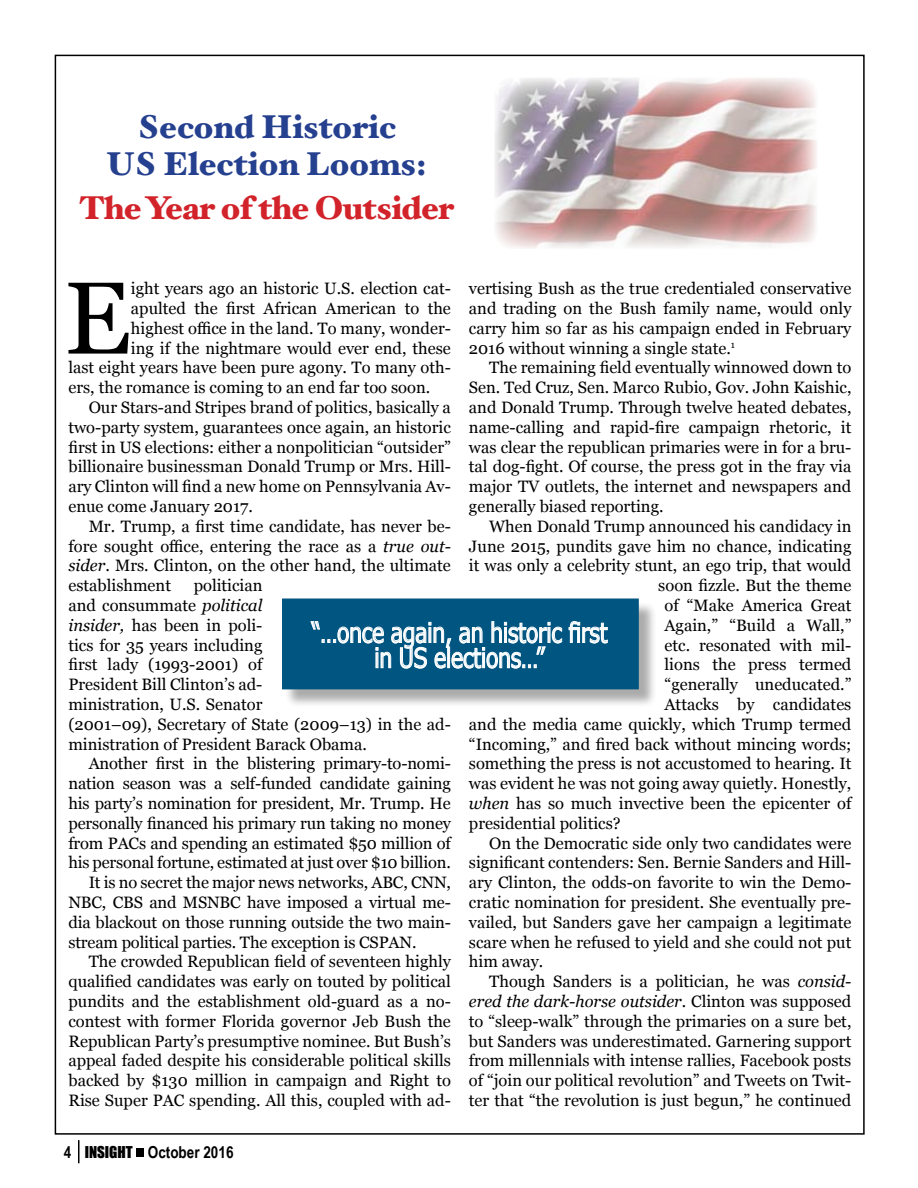
<style>
.page{position:relative;width:918px;height:1188px;background:#fff}
.page>*{position:absolute;margin:0;border:0;box-sizing:border-box;transform-origin:0 0}
.t1{font:102.3px "Georgia";color:#000}
.t2{font:900 33px/37.5px "Hoefler Text";color:#25408f;text-align:center}
.t3{font:900 33px "Hoefler Text";letter-spacing:-.02em;color:#d2232a}
.t4{font:27.45px/25.2px "Verdana";letter-spacing:-.03em;color:#fff;text-align:center;scale:.76 1}
.t5{font:16.5px/19.8px "Georgia";color:#000;text-align:justify}
.t6{font:italic 16.5px "Georgia";color:#000}
.t7{font:700 16.5px "Arial Narrow";color:#000}
.s1{font-style:italic}
.s2{font-style:normal}
.s3{font-family:"Impact";font-weight:400;font-size:15px}
</style>
<div class="page">
<svg style="left:78px;top:1140px;width:1px;height:23px"></svg>
<div style="left:136px;top:1148px;width:8px;height:8px;background:#000"></div>
<div style="left:284px;top:601px;width:373px;height:107px;background:#000;opacity:.33"></div>
<div style="left:282px;top:598px;width:357px;height:91px;background:#005581;border:2px solid #005581"></div>
<svg style="left:568px;top:621px;width:40px;height:23px"></svg>
<svg style="left:310px;top:621px;width:252px;height:48px"></svg>
<img style="left:495px;top:78px;width:322px;height:170px">
<h2 class="t2" style="left:107px;top:108px;width:321px">Second Historic<br>US Election Looms:</h2>
<h2 class="t3" style="left:79px;top:188px;width:377px">The Year of the Outsider</h2>
<h1 class="t1" style="left:64px;top:244px;width:68px">E</h1>
<p class="t5" style="left:131px;top:278px;width:322px">ight years ago an historic U.S. election cat-</p>
<p class="t5" style="left:469px;top:278px;width:384px">vertising Bush as the true credentialed conservative and trading on the Bush family name, would only carry him so far as his campaign ended in February 2016 without winning a single state.<sup>1</sup></p>
<p class="t5" style="left:469px;top:357px;width:384px;text-indent:20px">The remaining field eventually winnowed down to Sen. Ted Cruz, Sen. Marco Rubio, Gov. John Kaishic, and Donald Trump. Through twelve heated debates, name-calling and rapid-fire campaign rhetoric, it was clear the republican primaries were in for a bru&shy;tal dog-fight. Of course, the press got in the fray via major TV outlets, the internet and newspapers and generally biased reporting.</p>
<p class="t5" style="left:489px;top:516px;width:364px">When Donald Trump announced his candidacy in</p>
<p class="t5" style="left:469px;top:535px;width:384px">June 2015, pundits gave him no chance, indicating</p>
<p class="t5" style="left:469px;top:555px;width:384px">it was only a celebrity stunt, an ego trip, that would</p>
<p class="t5" style="left:658px;top:575px;width:195px">soon fizzle. But the theme</p>
<p class="t5" style="left:665px;top:595px;width:188px">of “Make America Great</p>
<p class="t5" style="left:665px;top:615px;width:188px">Again,” “Build a Wall,”</p>
<p class="t5" style="left:665px;top:634px;width:188px">etc. resonated with mil-</p>
<p class="t5" style="left:665px;top:654px;width:188px">lions the press termed</p>
<p class="t5" style="left:665px;top:674px;width:188px">“generally uneducated.”</p>
<p class="t5" style="left:665px;top:694px;width:188px">Attacks by candidates</p>
<p class="t5" style="left:469px;top:714px;width:384px">and the media came quickly, which Trump termed</p>
<p class="t5" style="left:469px;top:733px;width:384px">“Incoming,” and fired back without mincing words;</p>
<p class="t5" style="left:469px;top:753px;width:384px">something the press is not accustomed to hearing. It</p>
<p class="t5" style="left:469px;top:773px;width:384px">was evident he was not going away quietly. Honestly,</p>
<p class="t5" style="left:469px;top:793px;width:384px"><span class="s1">when</span> has so much invective been the epicenter of</p>
<p class="t5" style="left:469px;top:813px;width:153px">presidential politics?</p>
<p class="t5" style="left:489px;top:832px;width:364px">On the Democratic side only two candidates were</p>
<p class="t5" style="left:469px;top:852px;width:384px">significant contenders: Sen. Bernie Sanders and Hill-</p>
<p class="t5" style="left:469px;top:872px;width:384px">ary Clinton, the odds-on favorite to win the Demo-</p>
<p class="t5" style="left:469px;top:892px;width:384px">cratic nomination for president. She eventually pre-</p>
<p class="t5" style="left:469px;top:912px;width:384px">vailed, but Sanders gave her campaign a legitimate</p>
<p class="t5" style="left:469px;top:931px;width:384px">scare when he refused to yield and she could not put</p>
<p class="t5" style="left:469px;top:951px;width:76px">him away.</p>
<p class="t5" style="left:489px;top:971px;width:364px">Though Sanders is a politician, he was <span class="s1">consid-</span></p>
<p class="t6" style="left:469px;top:989px;width:384px">ered the dark-horse outsider<span class="s2">. Clinton was supposed</span></p>
<p class="t5" style="left:469px;top:1011px;width:384px">to “sleep-walk” through the primaries on a sure bet,</p>
<p class="t5" style="left:469px;top:1030px;width:384px">but Sanders was underestimated. Garnering support</p>
<p class="t5" style="left:469px;top:1050px;width:384px">from millennials with intense rallies, Facebook posts</p>
<p class="t5" style="left:469px;top:1070px;width:384px">of “join our political revolution” and Tweets on Twit-</p>
<p class="t5" style="left:469px;top:1090px;width:384px">ter that “the revolution is just begun,” he continued</p>
<p class="t5" style="left:131px;top:298px;width:321px">apulted the first African American to the</p>
<p class="t5" style="left:131px;top:318px;width:321px">highest office in the land. To many, wonder-</p>
<p class="t5" style="left:131px;top:337px;width:321px">ing if the nightmare would ever end, these</p>
<p class="t5" style="left:68px;top:357px;width:384px">last eight years have been pure agony. To many oth-</p>
<p class="t5" style="left:68px;top:377px;width:363px">ers, the romance is coming to an end far too soon.</p>
<p class="t5" style="left:89px;top:397px;width:364px">Our Stars-and Stripes brand of politics, basically a</p>
<p class="t5" style="left:68px;top:417px;width:384px">two-party system, guarantees once again, an historic</p>
<p class="t5" style="left:68px;top:436px;width:384px">first in US elections: either a nonpolitician “outsider”</p>
<p class="t5" style="left:68px;top:456px;width:384px">billionaire businessman Donald Trump or Mrs. Hill-</p>
<p class="t5" style="left:68px;top:476px;width:384px">ary Clinton will find a new home on Pennsylvania Av-</p>
<p class="t5" style="left:68px;top:496px;width:186px">enue come January 2017.</p>
<p class="t5" style="left:89px;top:516px;width:364px">Mr. Trump, a first time candidate, has never be-</p>
<p class="t5" style="left:68px;top:535px;width:384px">fore sought office, entering the race as a <span class="s1">true out-</span></p>
<p class="t5" style="left:68px;top:555px;width:384px"><span class="s1">sider</span>. Mrs. Clinton, on the other hand, the ultimate</p>
<p class="t5" style="left:68px;top:575px;width:104px">establishment</p>
<p class="t5" style="left:68px;top:575px;width:384px;text-align:left;text-indent:125px">politician<br>and consummate <span class="s1">political<br>insider,</span> has been in poli-<br>tics for 35 years including<br>first lady (1993-2001) of<br>President Bill Clinton’s ad-<br>ministration, U.S. Senator<br>(2001–09), Secretary of State (2009–13) in the ad&shy;ministration of President Barack Obama.</p>
<p class="t5" style="left:89px;top:753px;width:364px">Another first in the blistering primary-to-nomi-</p>
<p class="t5" style="left:68px;top:773px;width:384px">nation season was a self-funded candidate gaining</p>
<p class="t5" style="left:68px;top:793px;width:384px">his party’s nomination for president, Mr. Trump. He</p>
<p class="t5" style="left:68px;top:813px;width:384px">personally financed his primary run taking no money</p>
<p class="t5" style="left:68px;top:832px;width:384px">from PACs and spending an estimated $50 million of</p>
<p class="t5" style="left:68px;top:852px;width:384px">his personal fortune, estimated at just over $10 billion.</p>
<p class="t5" style="left:89px;top:872px;width:364px">It is no secret the major news networks, ABC, CNN,</p>
<p class="t5" style="left:68px;top:892px;width:384px">NBC, CBS and MSNBC have imposed a virtual me-</p>
<p class="t5" style="left:68px;top:912px;width:384px">dia blackout on those running outside the two main-</p>
<p class="t5" style="left:68px;top:931px;width:350px">stream political parties. The exception is CSPAN.</p>
<p class="t5" style="left:89px;top:951px;width:364px">The crowded Republican field of seventeen highly</p>
<p class="t5" style="left:68px;top:971px;width:384px">qualified candidates was early on touted by political</p>
<p class="t5" style="left:68px;top:991px;width:384px">pundits and the establishment old-guard as a no-</p>
<p class="t5" style="left:68px;top:1011px;width:384px">contest with former Florida governor Jeb Bush the</p>
<p class="t5" style="left:68px;top:1030px;width:384px">Republican Party’s presumptive nominee. But Bush’s</p>
<p class="t5" style="left:68px;top:1050px;width:384px">appeal faded despite his considerable political skills</p>
<p class="t5" style="left:68px;top:1070px;width:384px">backed by $130 million in campaign and Right to</p>
<p class="t5" style="left:68px;top:1090px;width:384px">Rise Super PAC spending. All this, coupled with ad-</p>
<h3 class="t4" style="left:311px;top:620px;width:392px">“…once again, an historic first in US elections…”</h3>
<p class="t7" style="left:64px;top:1139px;width:171px">4 <span class="s3">INSIGHT</span> October 2016</p>
</div>
